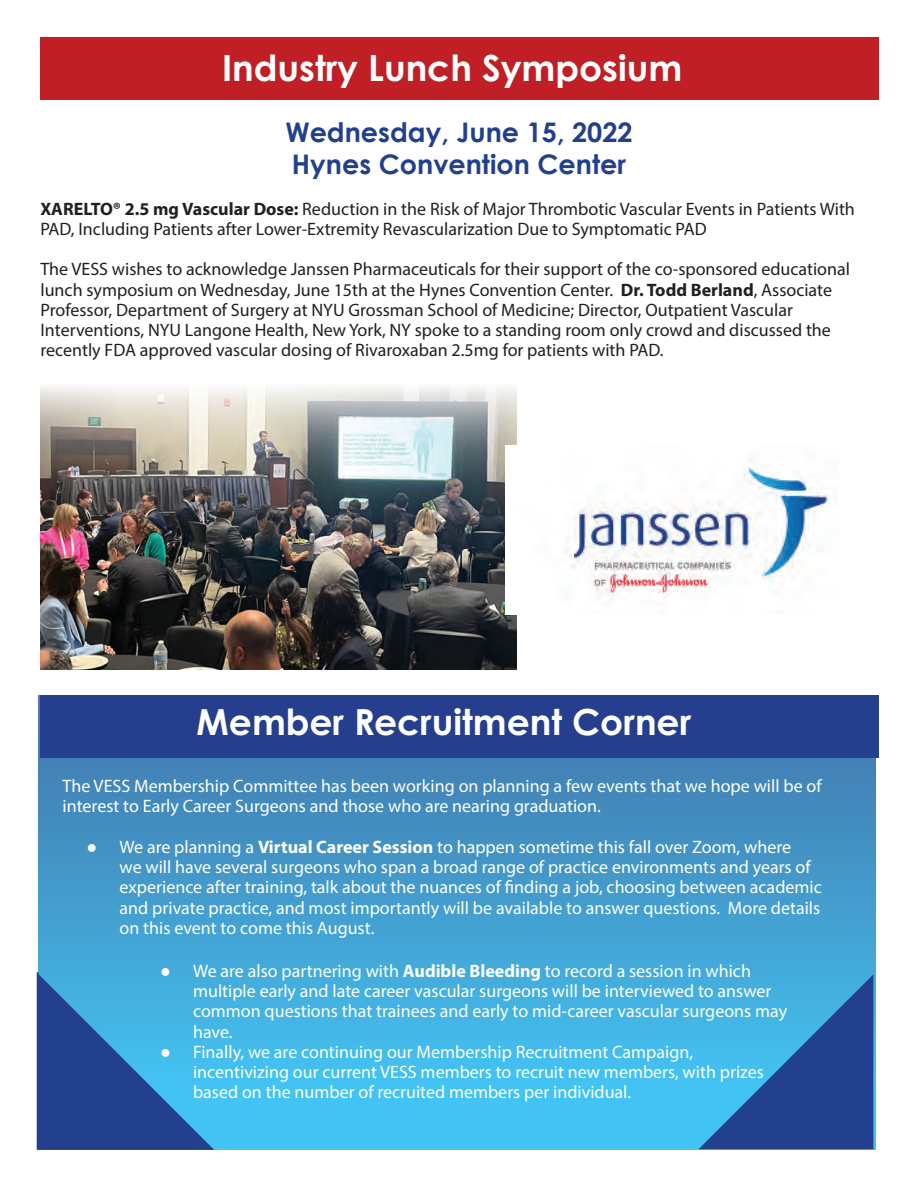
<style>
.page{position:relative;width:918px;height:1188px;background:#fff}
.page>*{position:absolute;margin:0;border:0;box-sizing:border-box;transform-origin:0 0}
.t1{font:700 36px "Century Gothic Pro";color:#fff}
.t2{font:700 27px/32.4px "Century Gothic";color:#23408f}
.t3{font:18px/20.2px "Myriad Pro";color:#fff}
.t4{font:18px/20.2px "Myriad Pro";color:#231f20}
.s1{font-weight:700}
.s2{font-family:"Helvetica"}
</style>
<div class="page">
<img style="left:40px;top:387px;width:477px;height:283px">
<div style="left:40px;top:38px;width:839px;height:62px;background:#c02025"></div>
<img style="left:505px;top:446px;width:334px;height:168px">
<svg style="left:38px;top:696px;width:837px;height:453px;background:#43a1d2"></svg>
<div style="left:40px;top:696px;width:839px;height:62px;background:#253f8e"></div>
<svg style="left:698px;top:972px;width:175px;height:177px;background:#337ebd"></svg>
<svg style="left:36px;top:970px;width:180px;height:180px;background:#367ebc"></svg>
<h1 class="t1" style="left:222px;top:46px;width:462px">Industry Lunch Symposium</h1>
<h2 class="t2" style="left:285px;top:115px;width:349px">Wednesday, June 15, 2022<br>Hynes Convention Center</h2>
<p class="t4" style="left:40px;top:198px;width:816px"><span class="s1">XARELTO® 2.5 mg Vascular Dose:</span> Reduction in the Risk of Major Thrombotic Vascular Events in Patients With<br>PAD, Including Patients after Lower-Extremity Revascularization Due to Symptomatic PAD</p>
<p class="t4" style="left:40px;top:259px;width:811px">The VESS wishes to acknowledge Janssen Pharmaceuticals for their support of the co-sponsored educational lunch symposium on Wednesday, June 15th at the Hynes Convention Center. <span class="s1">Dr. Todd Berland</span>, Associate Professor, Department of Surgery at NYU Grossman School of Medicine; Director, Outpatient Vascular Interventions, NYU Langone Health, New York, NY spoke to a standing room only crowd and discussed the recently FDA approved vascular dosing of Rivaroxaban 2.5mg for patients with PAD.</p>
<h1 class="t1" style="left:197px;top:699px;width:496px">Member Recruitment Corner</h1>
<p class="t3" style="left:63px;top:776px;width:761px">The VESS Membership Committee has been working on planning a few events that we hope will be of interest to Early Career Surgeons and those who are nearing graduation.</p>
<p class="t3" style="left:120px;top:836px;width:704px;text-indent:-33px"><span class="s2">●</span> We are planning a <span class="s1">Virtual Career Session</span> to happen sometime this fall over Zoom, where<br>we will have several surgeons who span a broad range of practice environments and years of experience after training, talk about the nuances of finding a job, choosing between academic and private practice, and most importantly will be available to answer questions. More details on this event to come this August.</p>
<p class="t3" style="left:193px;top:960px;width:596px;text-indent:-33px"><span class="s2">●</span> We are also partnering with <span class="s1">Audible Bleeding</span> to record a session in which multiple early and late career vascular surgeons will be interviewed to answer common questions that trainees and early to mid-career vascular surgeons may have.</p>
<p class="t3" style="left:193px;top:1041px;width:572px;text-indent:-33px"><span class="s2">●</span> Finally, we are continuing our Membership Recruitment Campaign, incentivizing our current VESS members to recruit new members, with prizes based on the number of recruited members per individual.</p>
</div>
